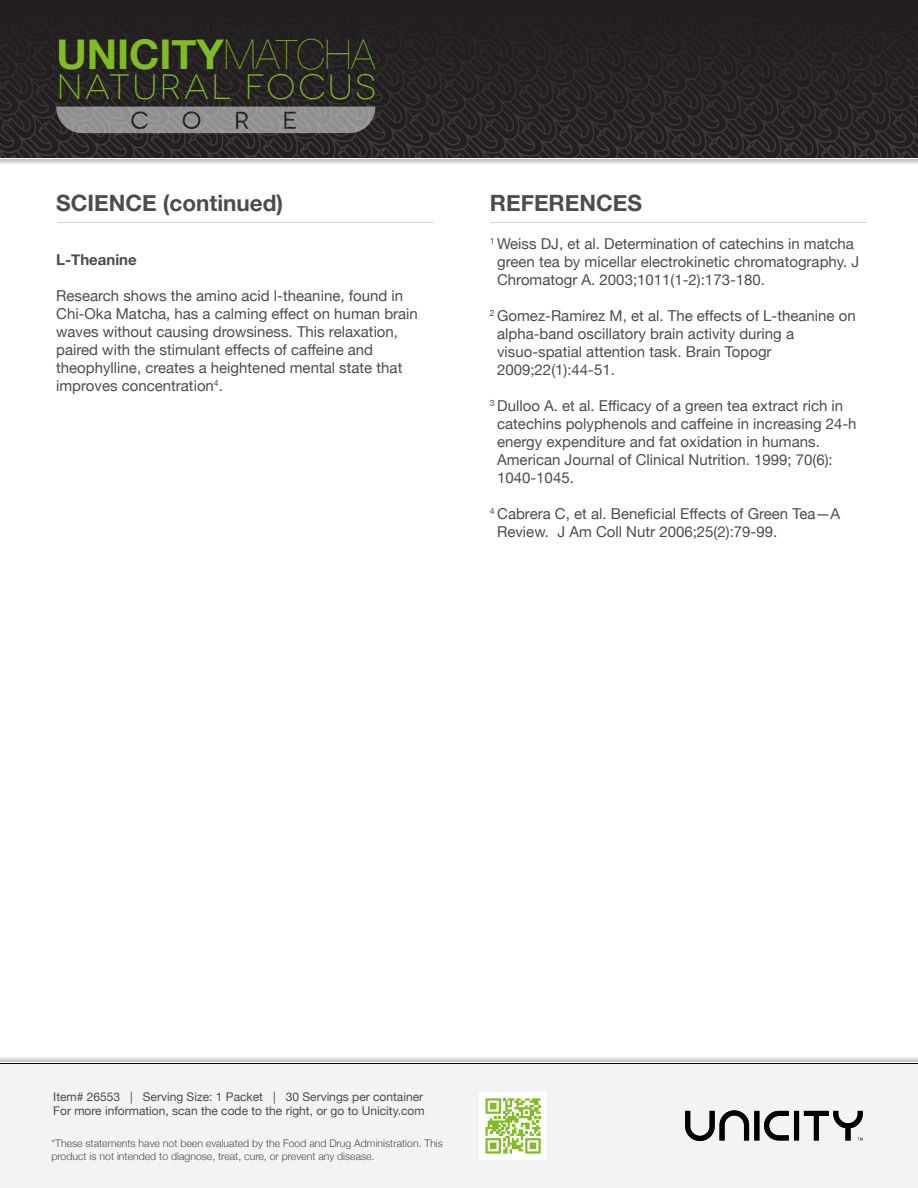
<style>
.page{position:relative;width:918px;height:1188px;background:#fff}
.page>*{position:absolute;margin:0;border:0;box-sizing:border-box;transform-origin:0 0}
.t1{font:700 40.95px "Helvetica Neue";color:#82bb27}
.t2{font:300 35.25px "Novecentowide";letter-spacing:.065em;color:#82bb27}
.t3{font:700 22.5px "Helvetica Neue";color:#4b4c4d}
.t4{font:15px/18px "Helvetica Neue";color:#4b4c4d}
.t5{font:700 15px "Helvetica Neue";color:#4b4c4d}
.t6{font:12px/14.4px "Helvetica Neue";color:#4b4c4d}
.t7{font:300 10.5px/12.6px "Helvetica Neue";color:#4b4c4d}
.s1{font-weight:200}
</style>
<div class="page">
<svg style="left:0;top:0;width:918px;height:158px;background:#272324"></svg>
<div style="left:719px;top:0;width:199px;height:27px;background:#231f20"></div>
<svg style="left:0;top:159px;width:918px;height:5px;background:#d6d5d5"></svg>
<div style="left:0;top:1063px;width:918px;height:125px;background:#f2f3f4"></div>
<hr style="left:0;top:1062px;width:918px;height:1px;background:#050504">
<div style="left:0;top:1056px;width:918px;height:5px;background:#e6e5e5"></div>
<svg style="left:685px;top:1110px;width:178px;height:31px"></svg>
<svg style="left:56px;top:107px;width:319px;height:26px;background:#8b8989"></svg>
<div style="left:479px;top:1092px;width:68px;height:68px;background:#fff"></div>
<svg style="left:485px;top:1098px;width:56px;height:56px"></svg>
<h1 class="t1" style="left:56px;top:22px;width:320px">UNICITY<span class="s1">MATCHA</span></h1>
<h2 class="t2" style="left:56px;top:67px;width:321px">NATURAL FOCUS</h2>
<h3 class="t3" style="left:56px;top:185px;width:229px">SCIENCE (continued)</h3>
<p class="t5" style="left:56px;top:248px;width:82px">L-Theanine</p>
<p class="t4" style="left:56px;top:288px;width:363px">Research shows the amino acid l-theanine, found in Chi-Oka Matcha, has a calming effect on human brain waves without causing drowsiness. This relaxation, paired with the stimulant effects of caffeine and theophylline, creates a heightened mental state that improves concentration<sup>4</sup>.</p>
<h3 class="t3" style="left:490px;top:185px;width:154px">REFERENCES</h3>
<p class="t4" style="left:497px;top:235px;width:364px;text-indent:-7px"><sup>1</sup> Weiss DJ, et al. Determination of catechins in matcha green tea by micellar electrokinetic chromatography. J<br>Chromatogr A. 2003;1011(1-2):173-180.</p>
<p class="t4" style="left:497px;top:307px;width:360px;text-indent:-7px"><sup>2</sup> Gomez-Ramirez M, et al. The effects of L-theanine on alpha-band oscillatory brain activity during a visuo-spatial attention task. Brain Topogr 2009;22(1):44-51.</p>
<p class="t4" style="left:497px;top:397px;width:361px;text-indent:-7px"><sup>3</sup> Dulloo A. et al. Efficacy of a green tea extract rich in catechins polyphenols and caffeine in increasing 24-h energy expenditure and fat oxidation in humans.<br>American Journal of Clinical Nutrition. 1999; 70(6):<br>1040-1045.</p>
<p class="t4" style="left:497px;top:505px;width:345px;text-indent:-7px"><sup>4</sup> Cabrera C, et al. Beneficial Effects of Green Tea—A<br>Review. J Am Coll Nutr 2006;25(2):79-99.</p>
<p class="t6" style="left:53px;top:1090px;width:373px">Item# 26553 | Serving Size: 1 Packet | 30 Servings per container<br>For more information, scan the code to the right, or go to Unicity.com</p>
<p class="t7" style="left:51px;top:1137px;width:393px">*These statements have not been evaluated by the Food and Drug Administration. This product is not intended to diagnose, treat, cure, or prevent any disease.</p>
</div>
